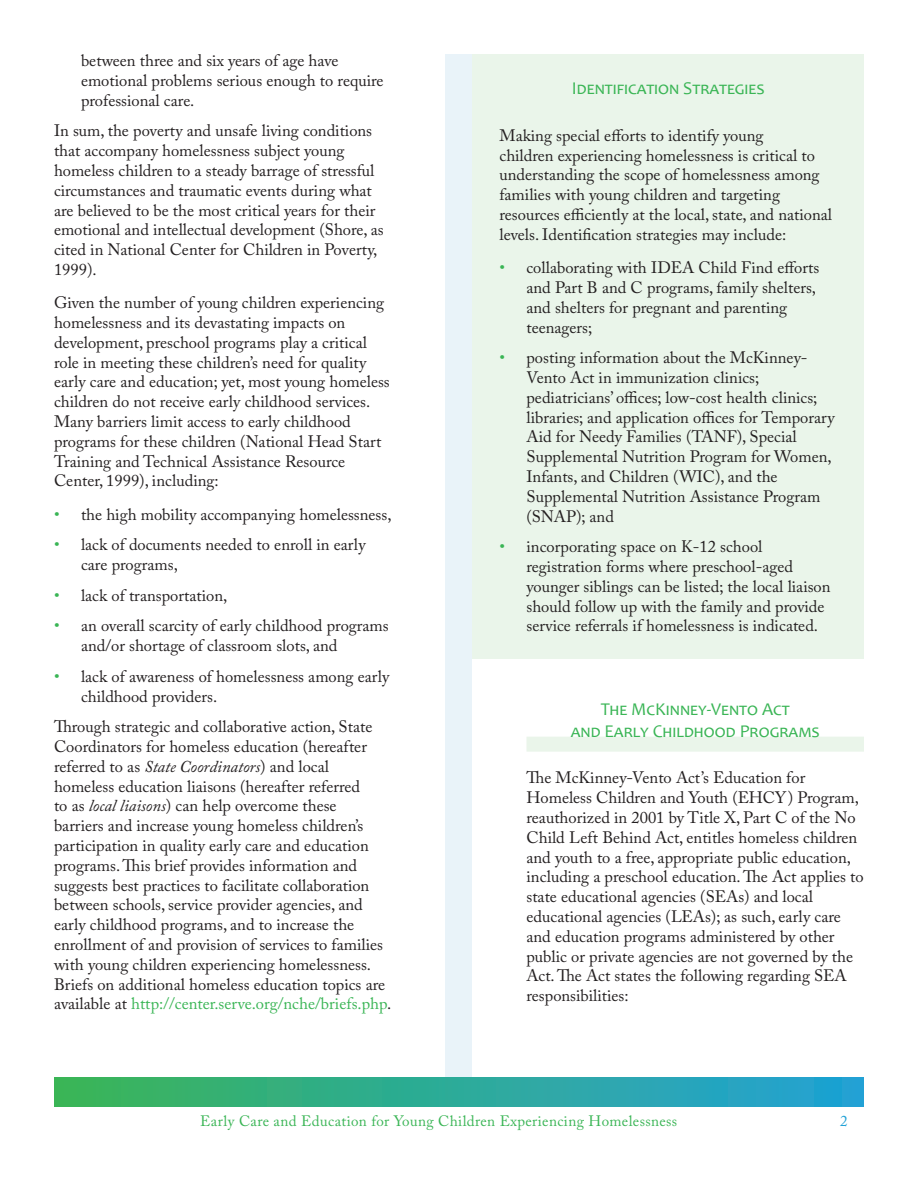
<style>
.page{position:relative;width:918px;height:1188px;background:#fff}
.page>*{position:absolute;margin:0;border:0;box-sizing:border-box;transform-origin:0 0}
.Section_Title{font:18px/21.6px "Candara";color:#3ab555;text-align:center}
.t1{font:16.5px/19.8px "Adobe Caslon Pro";color:#231f20}
.t2{font:15px "Adobe Caslon Pro";letter-spacing:.025em;color:#3ab555}
.Doc_Title_Footer{font:15px "Adobe Caslon Pro";color:#21a1d6}
.s1{color:#3ab555}
.s2{font-style:italic}
</style>
<div class="page">
<div style="left:446px;top:54px;width:26px;height:1053px;background:#e9f3f9"></div>
<div style="left:54px;top:1078px;width:810px;height:28px;background:linear-gradient(to right,#3ab558,#22a1d7)"></div>
<div style="left:526px;top:737px;width:338px;height:15px;background:#eaf5ea"></div>
<div style="left:472px;top:54px;width:392px;height:604px;background:#eaf5ea"></div>
<p class="t1" style="left:81px;top:51px;width:304px">between three and six years of age have emotional problems serious enough to require professional care.</p>
<p class="t1" style="left:54px;top:121px;width:331px">In sum, the poverty and unsafe living conditions that accompany homelessness subject young homeless children to a steady barrage of stressful circumstances and traumatic events during what are believed to be the most critical years for their emotional and intellectual development (Shore, as cited in National Center for Children in Poverty, 1999).</p>
<p class="t1" style="left:54px;top:293px;width:337px">Given the number of young children experiencing homelessness and its devastating impacts on development, preschool programs play a critical role in meeting these children’s need for quality early care and education; yet, most young homeless children do not receive early childhood services.<br>Many barriers limit access to early childhood programs for these children (National Head Start Training and Technical Assistance Resource Center, 1999), including:</p>
<p class="t1" style="left:54px;top:504px;width:339px"><span class="s1">•</span> the high mobility accompanying homelessness,</p>
<p class="t1" style="left:81px;top:535px;width:286px;text-indent:-27px"><span class="s1">•</span> lack of documents needed to enroll in early care programs,</p>
<p class="t1" style="left:54px;top:585px;width:175px"><span class="s1">•</span> lack of transportation,</p>
<p class="t1" style="left:81px;top:616px;width:309px;text-indent:-27px"><span class="s1">•</span> an overall scarcity of early childhood programs and/or shortage of classroom slots, and</p>
<p class="t1" style="left:81px;top:666px;width:310px;text-indent:-27px"><span class="s1">•</span> lack of awareness of homelessness among early childhood providers.</p>
<p class="t1" style="left:54px;top:717px;width:339px">Through strategic and collaborative action, State Coordinators for homeless education (hereafter referred to as <span class="s2">State Coordinators</span>) and local homeless education liaisons (hereafter referred<br>to as <span class="s2">local liaisons</span>) can help overcome these<br>barriers and increase young homeless children’s participation in quality early care and education programs. This brief provides information and suggests best practices to facilitate collaboration between schools, service provider agencies, and early childhood programs, and to increase the enrollment of and provision of services to families with young children experiencing homelessness.<br>Briefs on additional homeless education topics are available at <span class="s1">http://center.serve.org/nche/briefs.php</span>.</p>
<p class="Section_Title" style="left:572px;top:77px;width:194px">Identification Strategies</p>
<p class="t1" style="left:500px;top:125px;width:334px">Making special efforts to identify young<br>children experiencing homelessness is critical to understanding the scope of homelessness among families with young children and targeting resources efficiently at the local, state, and national levels. Identification strategies may include:</p>
<p class="t1" style="left:526px;top:258px;width:294px;text-indent:-27px"><span class="s1">•</span> collaborating with IDEA Child Find efforts and Part B and C programs, family shelters, and shelters for pregnant and parenting teenagers;</p>
<p class="t1" style="left:526px;top:348px;width:310px;text-indent:-27px"><span class="s1">•</span> posting information about the McKinney-Vento Act in immunization clinics; pediatricians’ offices; low-cost health clinics; libraries; and application offices for Temporary Aid for Needy Families (TANF), Special Supplemental Nutrition Program for Women, Infants, and Children (WIC), and the Supplemental Nutrition Assistance Program (SNAP); and</p>
<p class="t1" style="left:526px;top:537px;width:306px;text-indent:-27px"><span class="s1">•</span> incorporating space on K-12 school registration forms where preschool-aged younger siblings can be listed; the local liaison should follow up with the family and provide service referrals if homelessness is indicated.</p>
<p class="Section_Title" style="left:571px;top:698px;width:251px">The McKinney-Vento Act<br>and Early Childhood Programs</p>
<p class="t1" style="left:526px;top:768px;width:339px">The McKinney-Vento Act’s Education for Homeless Children and Youth (EHCY) Program, reauthorized in 2001 by Title X, Part C of the No Child Left Behind Act, entitles homeless children and youth to a free, appropriate public education, including a preschool education. The Act applies to state educational agencies (SEAs) and local educational agencies (LEAs); as such, early care and education programs administered by other public or private agencies are not governed by the Act. The Act states the following regarding SEA responsibilities:</p>
<p class="t2" style="left:200px;top:1112px;width:479px">Early Care and Education for Young Children Experiencing Homelessness</p>
<p class="Doc_Title_Footer" style="left:840px;top:1112px;width:9px">2</p>
</div>
